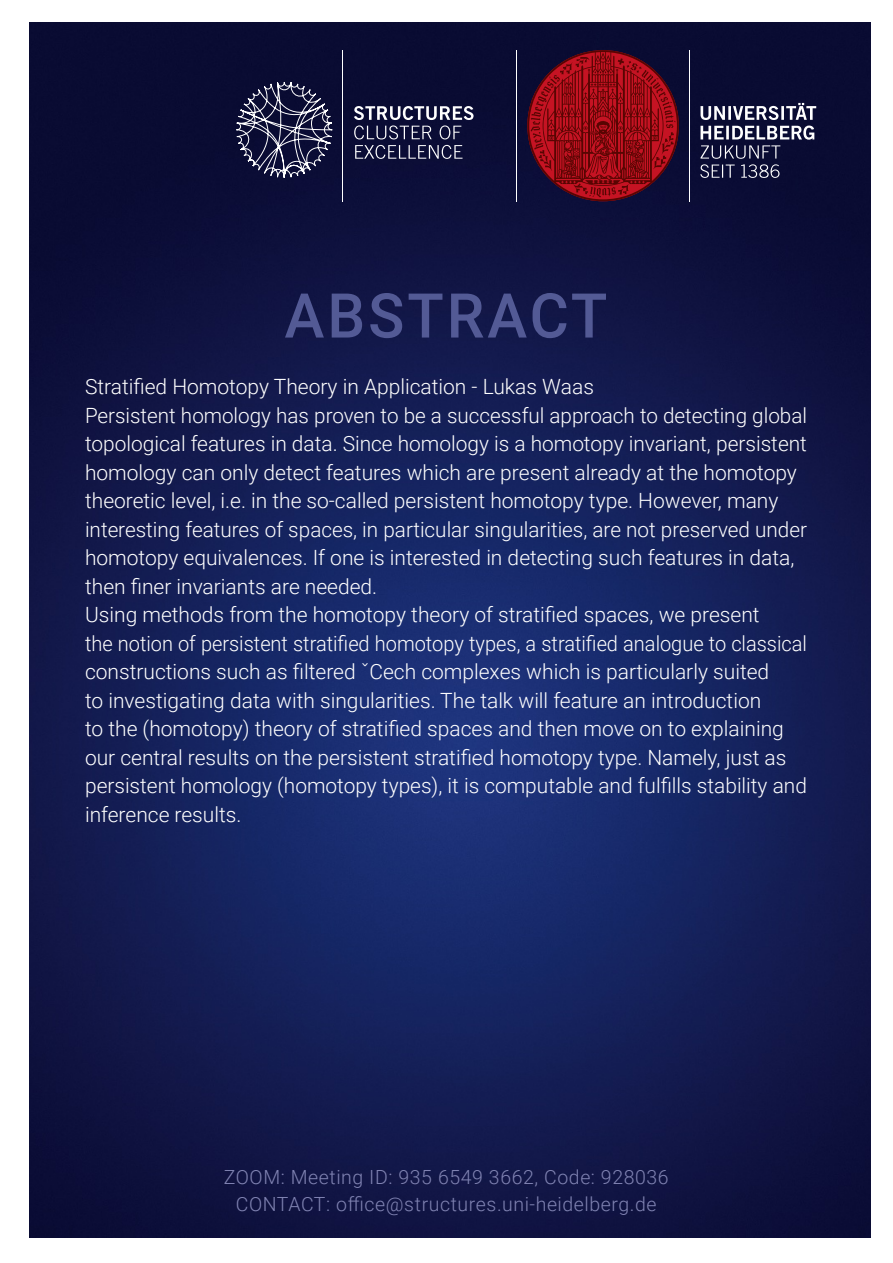
<style>
.page{position:relative;width:893px;height:1263px;background:#fff}
.page>*{position:absolute;margin:0;border:0;box-sizing:border-box;transform-origin:0 0}
.t1{font:500 61.8px "Roboto";letter-spacing:.05em;color:#535a95}
.t2{font:300 21px/28.5px "Roboto";color:#fff}
.t3{font:300 19.5px/27px "Roboto";letter-spacing:.03em;color:#8083b2;text-align:center}
</style>
<div class="page">
<img style="left:30px;top:23px;width:840px;height:1214px">
<svg style="left:700px;top:126px;width:114px;height:52px;background:#3b3d5c"></svg>
<svg style="left:700px;top:103px;width:116px;height:17px"></svg>
<svg style="left:354px;top:106px;width:120px;height:33px;background:#474967"></svg>
<svg style="left:355px;top:145px;width:107px;height:14px"></svg>
<svg style="left:236px;top:81px;width:97px;height:97px;background:#373959"></svg>
<svg style="left:527px;top:50px;width:152px;height:151px;background:#790c1c"></svg>
<hr style="left:689px;top:50px;width:1px;height:151px;background:#fff">
<hr style="left:516px;top:50px;width:1px;height:151px;background:#fff">
<hr style="left:342px;top:50px;width:1px;height:151px;background:#fff">
<h1 class="t1" style="left:284px;top:280px;width:324px">ABSTRACT</h1>
<p class="t2" style="left:85px;top:373px;width:723px">Stratified Homotopy Theory in Application - Lukas Waas<br>Persistent homology has proven to be a successful approach to detecting global topological features in data. Since homology is a homotopy invariant, persistent homology can only detect features which are present already at the homotopy theoretic level, i.e. in the so-called persistent homotopy type. However, many interesting features of spaces, in particular singularities, are not preserved under homotopy equivalences. If one is interested in detecting such features in data, then finer invariants are needed.<br>Using methods from the homotopy theory of stratified spaces, we present<br>the notion of persistent stratified homotopy types, a stratified analogue to classical constructions such as filtered ˇCech complexes which is particularly suited<br>to investigating data with singularities. The talk will feature an introduction<br>to the (homotopy) theory of stratified spaces and then move on to explaining our central results on the persistent stratified homotopy type. Namely, just as persistent homology (homotopy types), it is computable and fulfills stability and inference results.</p>
<p class="t3" style="left:224px;top:1163px;width:446px">ZOOM: Meeting ID: 935 6549 3662, Code: 928036<br>CONTACT: office@structures.uni-heidelberg.de</p>
</div>
